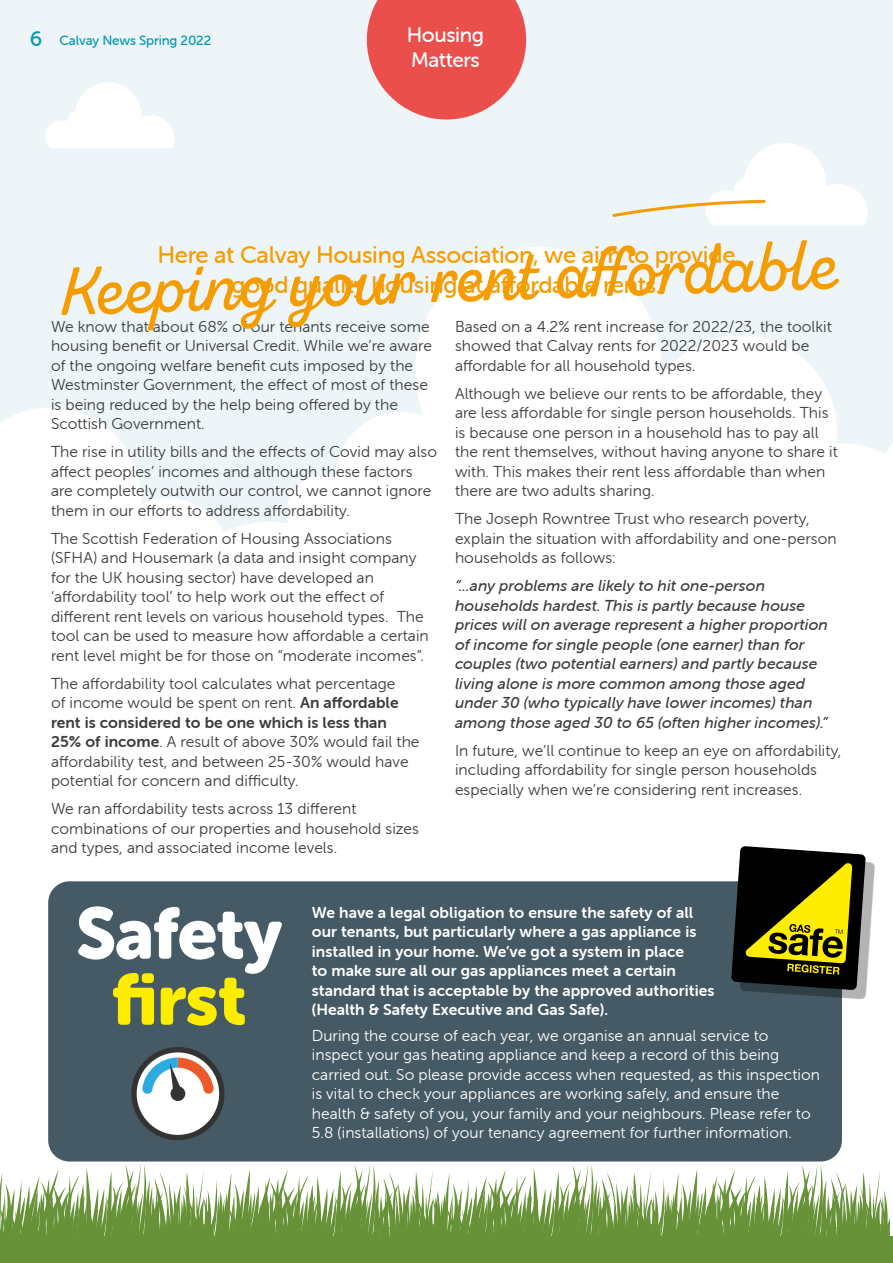
<style>
.page{position:relative;width:893px;height:1263px;background:#fff}
.page>*{position:absolute;margin:0;border:0;box-sizing:border-box;transform-origin:0 0}
.t1{font:72px "Museo Sans Rounded 900";letter-spacing:-.015em;color:#fff}
.t2{font:72px "Museo Sans Rounded 900";color:#ffed00}
.t3{font:67.5px "Zing Script Rust SB Demo Base";color:#f59c00}
.t4{font:24px/30px "Museo Sans Rounded 500";letter-spacing:-.01em;color:#f59c00;text-align:center}
.t5{font:21px/25.5px "Museo Sans Rounded 500";letter-spacing:-.02em;color:#fff}
.t6{font:15.75px/19.5px "Museo Sans Rounded 300";letter-spacing:.005em;color:#3c3c3b}
.t7{font:15.75px/19.5px "Museo Sans Rounded 300";letter-spacing:.005em;color:#fff}
.t8{font:italic 15.75px/19.5px "Museo Sans Rounded 500";letter-spacing:.005em;color:#3c3c3b}
.t9{font:15.75px/19.5px "Museo Sans Rounded 700";letter-spacing:.005em;color:#fff}
.t10{font:15.75px "Museo Sans Rounded 700";letter-spacing:.005em;color:#3c3c3b}
.t11{font:13.5px "Museo Sans Rounded 500";letter-spacing:-.01em;color:#0098b5}
.s1{font-size:21px}
.s2{font-family:"Museo Sans Rounded 700"}
</style>
<div class="page">
<div style="left:0;top:0;width:893px;height:651px;background:#eef5f8"></div>
<svg style="left:338px;top:247px;width:496px;height:215px;fill:#fff"></svg>
<svg style="left:287px;top:462px;width:141px;height:60px;background:#fdfdfe"></svg>
<svg style="left:0;top:408px;width:217px;height:114px;fill:#fff"></svg>
<div style="left:0;top:522px;width:428px;height:129px;background:#fff"></div>
<svg style="left:0;top:1164px;width:890px;height:72px"></svg>
<div style="left:0;top:1236px;width:893px;height:27px;background:#679237"></div>
<div style="left:428px;top:407px;width:465px;height:244px;background:#fff"></div>
<svg style="left:367px;top:0;width:159px;height:120px"></svg>
<svg style="left:45px;top:82px;width:129px;height:66px"></svg>
<svg style="left:612px;top:143px;width:255px;height:82px"></svg>
<div style="left:48px;top:881px;width:794px;height:280px;background:#455a64;border-radius:21px"></div>
<div style="left:740px;top:855px;width:134px;height:143px;background:#000;opacity:.3"></div>
<svg style="left:731px;top:846px;width:135px;height:144px;background:#514e15"></svg>
<svg style="left:131px;top:1047px;width:94px;height:93px"></svg>
<p class="t11" style="left:30px;top:33px;width:183px"><span class="s1">6</span> Calvay News Spring 2022</p>
<h3 class="t5" style="left:407px;top:22px;width:79px">Housing<br>Matters</h3>
<h2 class="t3" style="left:57px;top:250px;width:781px;rotate:-2deg">Keeping your rent aff ordable</h2>
<h3 class="t4" style="left:158px;top:239px;width:579px">Here at Calvay Housing Association, we aim to provide good quality housing at affordable rents.</h3>
<p class="t6" style="left:455px;top:317px;width:378px">Based on a 4.2% rent increase for 2022/23, the toolkit showed that Calvay rents for 2022/2023 would be affordable for all household types.</p>
<p class="t6" style="left:455px;top:384px;width:384px">Although we believe our rents to be affordable, they are less affordable for single person households. This is because one person in a household has to pay all the rent themselves, without having anyone to share it with. This makes their rent less affordable than when there are two adults sharing.</p>
<p class="t6" style="left:455px;top:509px;width:383px">The Joseph Rowntree Trust who research poverty, explain the situation with affordability and one-person households as follows:</p>
<p class="t8" style="left:455px;top:576px;width:374px">“...any problems are likely to hit one-person households hardest. This is partly because house prices will on average represent a higher proportion of income for single people (one earner) than for couples (two potential earners) and partly because living alone is more common among those aged under 30 (who typically have lower incomes) than among those aged 30 to 65 (often higher incomes).”</p>
<p class="t6" style="left:455px;top:741px;width:388px">In future, we’ll continue to keep an eye on affordability, including affordability for single person households especially when we’re considering rent increases.</p>
<p class="t6" style="left:51px;top:317px;width:382px">We know that about 68% of our tenants receive some housing benefit or Universal Credit. While we’re aware of the ongoing welfare benefit cuts imposed by the Westminster Government, the effect of most of these is being reduced by the help being offered by the Scottish Government.</p>
<p class="t6" style="left:51px;top:442px;width:388px">The rise in utility bills and the effects of Covid may also affect peoples’ incomes and although these factors are completely outwith our control, we cannot ignore them in our efforts to address affordability.</p>
<p class="t6" style="left:51px;top:529px;width:379px">The Scottish Federation of Housing Associations (SFHA) and Housemark (a data and insight company for the UK housing sector) have developed an ‘affordability tool’ to help work out the effect of different rent levels on various household types. The tool can be used to measure how affordable a certain rent level might be for those on “moderate incomes”.</p>
<p class="t6" style="left:51px;top:674px;width:349px">The affordability tool calculates what percentage of income would be spent on rent. <span class="s2">An affordable</span></p>
<p class="t10" style="left:51px;top:714px;width:338px">rent is considered to be one which is less than</p>
<p class="t6" style="left:51px;top:732px;width:370px"><span class="s2">25% of income</span>. A result of above 30% would fail the affordability test, and between 25-30% would have potential for concern and difficulty.</p>
<p class="t6" style="left:51px;top:799px;width:369px">We ran affordability tests across 13 different combinations of our properties and household sizes and types, and associated income levels.</p>
<h1 class="t1" style="left:76px;top:893px;width:208px">Safety</h1>
<h1 class="t2" style="left:112px;top:959px;width:136px">first</h1>
<p class="t9" style="left:312px;top:902px;width:404px">We have a legal obligation to ensure the safety of all our tenants, but particularly where a gas appliance is installed in your home. We’ve got a system in place<br>to make sure all our gas appliances meet a certain standard that is acceptable by the approved authorities (Health &amp; Safety Executive and Gas Safe).</p>
<p class="t7" style="left:312px;top:1026px;width:510px">During the course of each year, we organise an annual service to inspect your gas heating appliance and keep a record of this being carried out. So please provide access when requested, as this inspection is vital to check your appliances are working safely, and ensure the health &amp; safety of you, your family and your neighbours. Please refer to 5.8 (installations) of your tenancy agreement for further information.</p>
</div>
